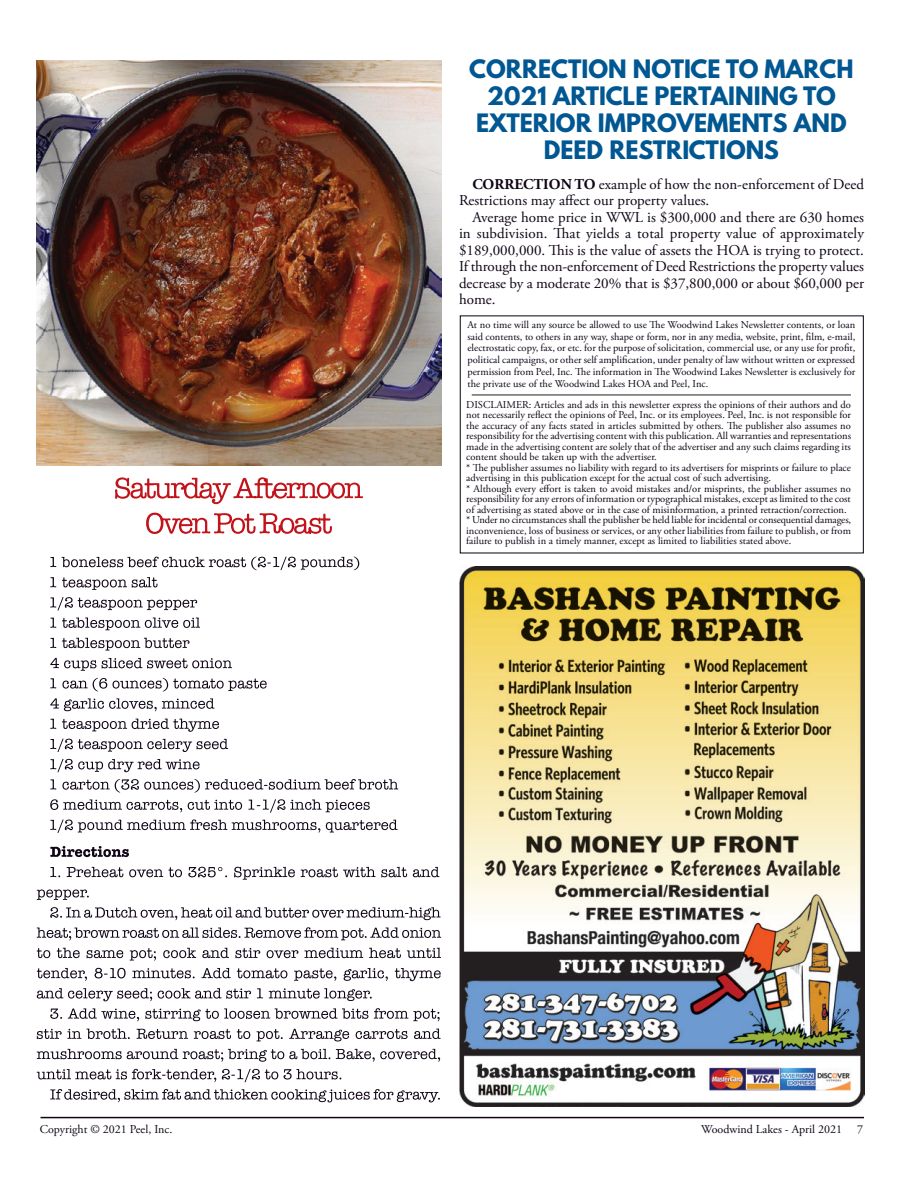
<style>
.page{position:relative;width:918px;height:1188px;background:#fff}
.page>*{position:absolute;margin:0;border:0;box-sizing:border-box;transform-origin:0 0}
.Body_text_-_INDENT{font:700 22.5px/27px "Hussar";color:#015792;text-align:center}
.Body_text_-_INDENT-2{font:15px/16.5px "Adobe Garamond Pro";color:#100517}
.t1{font:12px "Adobe Garamond Pro";color:#100517}
.Body_text{font:10.5px/10.5px "Adobe Garamond Pro";color:#100517;text-align:justify}
.s1{font-weight:700}
</style>
<div class="page">
<hr style="left:40px;top:1117px;width:824px;height:1px;background:#100517">
<img style="left:459px;top:567px;width:405px;height:540px">
<img style="left:37px;top:61px;width:404px;height:404px">
<svg style="left:115px;top:477px;width:248px;height:27px"></svg>
<svg style="left:146px;top:513px;width:186px;height:21px"></svg>
<svg style="left:50px;top:557px;width:309px;height:13px"></svg>
<svg style="left:50px;top:577px;width:108px;height:13px"></svg>
<svg style="left:50px;top:597px;width:147px;height:14px"></svg>
<svg style="left:50px;top:618px;width:150px;height:12px"></svg>
<svg style="left:50px;top:638px;width:140px;height:13px"></svg>
<svg style="left:50px;top:658px;width:182px;height:13px"></svg>
<svg style="left:50px;top:678px;width:217px;height:13px"></svg>
<svg style="left:50px;top:698px;width:165px;height:13px"></svg>
<svg style="left:50px;top:719px;width:169px;height:13px"></svg>
<svg style="left:50px;top:739px;width:178px;height:13px"></svg>
<svg style="left:50px;top:759px;width:150px;height:13px"></svg>
<svg style="left:50px;top:779px;width:348px;height:14px"></svg>
<svg style="left:50px;top:799px;width:320px;height:14px"></svg>
<svg style="left:50px;top:819px;width:348px;height:14px"></svg>
<svg style="left:50px;top:846px;width:79px;height:11px"></svg>
<svg style="left:50px;top:867px;width:389px;height:13px"></svg>
<svg style="left:37px;top:890px;width:52px;height:10px"></svg>
<svg style="left:50px;top:907px;width:391px;height:13px"></svg>
<svg style="left:37px;top:927px;width:404px;height:13px"></svg>
<svg style="left:37px;top:948px;width:404px;height:13px"></svg>
<svg style="left:37px;top:968px;width:404px;height:13px"></svg>
<svg style="left:37px;top:988px;width:335px;height:13px"></svg>
<svg style="left:50px;top:1008px;width:390px;height:13px"></svg>
<svg style="left:37px;top:1029px;width:404px;height:12px"></svg>
<svg style="left:37px;top:1049px;width:403px;height:13px"></svg>
<svg style="left:37px;top:1069px;width:304px;height:13px"></svg>
<svg style="left:50px;top:1089px;width:390px;height:13px"></svg>
<div style="left:460px;top:315px;width:404px;height:238px;border:1px solid #100517"></div>
<hr style="left:472px;top:395px;width:379px;height:1px;background:#231f20">
<p class="Body_text_-_INDENT" style="left:469px;top:55px;width:386px">CORRECTION NOTICE TO MARCH<br>2021 ARTICLE PERTAINING TO<br>EXTERIOR IMPROVEMENTS AND<br>DEED RESTRICTIONS</p>
<p class="Body_text_-_INDENT-2" style="left:459px;top:176px;width:407px;text-indent:14px"><span class="s1">CORRECTION TO</span> example of how the non-enforcement of Deed<br>Restrictions may affect our property values.</p>
<p class="Body_text_-_INDENT-2" style="left:459px;top:209px;width:406px;text-align:justify;text-indent:14px">Average home price in WWL is $300,000 and there are 630 homes in subdivision. That yields a total property value of approximately $189,000,000. This is the value of assets the HOA is trying to protect.<br>If through the non-enforcement of Deed Restrictions the property values decrease by a moderate 20% that is $37,800,000 or about $60,000 per home.</p>
<p class="Body_text" style="left:467px;top:319px;width:389px;line-height:11.7px">At no time will any source be allowed to use The Woodwind Lakes Newsletter contents, or loan said contents, to others in any way, shape or form, nor in any media, website, print, film, e-mail, electrostatic copy, fax, or etc. for the purpose of solicitation, commercial use, or any use for profit, political campaigns, or other self amplification, under penalty of law without written or expressed permission from Peel, Inc. The information in The Woodwind Lakes Newsletter is exclusively for the private use of the Woodwind Lakes HOA and Peel, Inc.</p>
<p class="Body_text" style="left:466px;top:399px;width:386px">DISCLAIMER: Articles and ads in this newsletter express the opinions of their authors and do not necessarily reflect the opinions of Peel, Inc. or its employees. Peel, Inc. is not responsible for the accuracy of any facts stated in articles submitted by others. The publisher also assumes no responsibility for the advertising content with this publication. All warranties and representations made in the advertising content are solely that of the advertiser and any such claims regarding its content should be taken up with the advertiser.</p>
<p class="Body_text" style="left:466px;top:462px;width:386px">* The publisher assumes no liability with regard to its advertisers for misprints or failure to place advertising in this publication except for the actual cost of such advertising.</p>
<p class="Body_text" style="left:466px;top:483px;width:386px">* Although every effort is taken to avoid mistakes and/or misprints, the publisher assumes no responsibility for any errors of information or typographical mistakes, except as limited to the cost of advertising as stated above or in the case of misinformation, a printed retraction/correction.</p>
<p class="Body_text" style="left:466px;top:515px;width:387px">* Under no circumstances shall the publisher be held liable for incidental or consequential damages, inconvenience, loss of business or services, or any other liabilities from failure to publish, or from failure to publish in a timely manner, except as limited to liabilities stated above.</p>
<p class="t1" style="left:40px;top:1122px;width:134px">Copyright © 2021 Peel, Inc.</p>
<p class="t1" style="left:701px;top:1122px;width:142px">Woodwind Lakes - April 2021</p>
<p class="t1" style="left:857px;top:1122px;width:7px">7</p>
</div>
